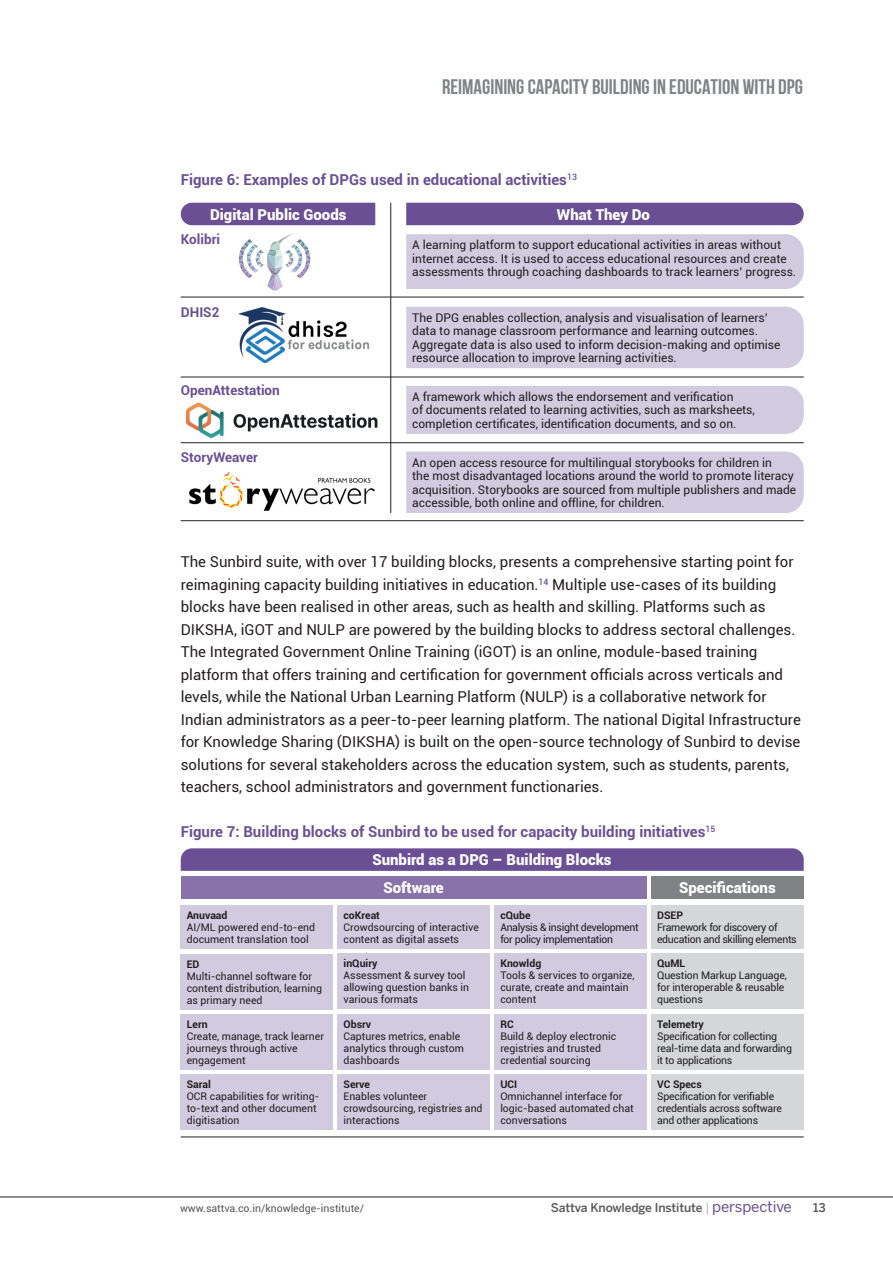
<style>
.page{position:relative;width:893px;height:1263px;background:#fff}
.page>*{position:absolute;margin:0;border:0;box-sizing:border-box;transform-origin:0 0}
.t1{font:21px "Bebas Neue Cyrillic";color:#808285}
.Body_Text{font:15px/22.5px "Roboto";color:#231f20}
.Body_Text-2{font:700 15px "Roboto";color:#6a4f94}
.Body_Text-3{font:900 15px "Roboto";color:#fff}
.Body_Text-4{font:700 13.5px "Roboto";color:#6a4f94}
.Body_Text-5{font:12px/13.5px "Roboto";color:#231f20}
.t2{font:500 12px "Benton Sans";letter-spacing:-.01em;color:#57585a}
.Body_Text-6{font:10.5px/12px "Roboto";color:#231f20}
.Body_Text-7{font:10.5px/12px "Roboto";letter-spacing:-.02em;color:#231f20}
.Body_Text-8{font:10.5px/12px "Roboto";letter-spacing:-.03em;color:#231f20}
.Body_Text-9{font:700 10.5px "Roboto";color:#231f20}
.t3{font:10.5px "Roboto";color:#57585a}
.s1{font-weight:300;color:#808285}
.s2{font-weight:400;font-size:15px;color:#6b4f94}
</style>
<div class="page">
<hr style="left:0;top:1197px;width:893px;height:1px;background:#231f20">
<img style="left:189px;top:472px;width:186px;height:39px">
<hr style="left:181px;top:520px;width:623px;height:1px;background:#231f20">
<hr style="left:181px;top:1137px;width:623px;height:1px;background:#231f20">
<div style="left:181px;top:203px;width:194px;height:22px;background:#6a4f94"></div>
<div style="left:406px;top:203px;width:398px;height:22px;background:#6a4f94"></div>
<svg style="left:181px;top:848px;width:623px;height:23px;background:#6d5396"></svg>
<div style="left:181px;top:876px;width:465px;height:23px;background:#8872a9"></div>
<div style="left:651px;top:876px;width:153px;height:23px;background:#808285"></div>
<div style="left:406px;top:234px;width:398px;height:55px;background:#d2cadf"></div>
<div style="left:406px;top:307px;width:398px;height:61px;background:#d2cadf"></div>
<div style="left:406px;top:386px;width:398px;height:48px;background:#d2cadf"></div>
<div style="left:406px;top:452px;width:398px;height:61px;background:#d2cadf"></div>
<div style="left:181px;top:954px;width:152px;height:56px;background:#d2cadf"></div>
<div style="left:181px;top:1014px;width:152px;height:56px;background:#d2cadf"></div>
<div style="left:181px;top:1074px;width:152px;height:56px;background:#d2cadf"></div>
<div style="left:338px;top:905px;width:152px;height:44px;background:#d2cadf"></div>
<div style="left:338px;top:953px;width:152px;height:56px;background:#d2cadf"></div>
<div style="left:338px;top:1014px;width:152px;height:55px;background:#d2cadf"></div>
<div style="left:338px;top:1074px;width:152px;height:56px;background:#d2cadf"></div>
<div style="left:494px;top:905px;width:152px;height:44px;background:#d2cadf"></div>
<div style="left:494px;top:953px;width:152px;height:56px;background:#d2cadf"></div>
<div style="left:494px;top:1014px;width:152px;height:55px;background:#d2cadf"></div>
<div style="left:494px;top:1074px;width:152px;height:56px;background:#d2cadf"></div>
<div style="left:651px;top:905px;width:152px;height:44px;background:#d5d6d8"></div>
<div style="left:651px;top:953px;width:152px;height:56px;background:#d5d6d8"></div>
<div style="left:651px;top:1014px;width:152px;height:55px;background:#d5d6d8"></div>
<div style="left:651px;top:1074px;width:152px;height:56px;background:#d5d6d8"></div>
<svg style="left:239px;top:233px;width:71px;height:57px"></svg>
<hr style="left:181px;top:297px;width:623px;height:1px;background:#231f20">
<hr style="left:181px;top:377px;width:623px;height:1px;background:#231f20">
<hr style="left:181px;top:442px;width:623px;height:1px;background:#231f20">
<hr style="left:390px;top:203px;width:1px;height:310px;background:#231f20">
<img style="left:239px;top:308px;width:130px;height:54px">
<img style="left:185px;top:402px;width:193px;height:36px">
<div style="left:181px;top:905px;width:152px;height:44px;background:#d2cadf"></div>
<h1 class="t1" style="left:442px;top:75px;width:362px">REIMAGINING CAPACITY BUILDING IN EDUCATION WITH DPG</h1>
<p class="Body_Text-2" style="left:181px;top:169px;width:398px">Figure 6: Examples of DPGs used in educational activities<sup>13</sup></p>
<p class="Body_Text-3" style="left:210px;top:204px;width:138px">Digital Public Goods</p>
<p class="Body_Text-3" style="left:557px;top:204px;width:95px">What They Do</p>
<p class="Body_Text-4" style="left:181px;top:230px;width:41px">Kolibri</p>
<p class="Body_Text-4" style="left:181px;top:302px;width:40px">DHIS2</p>
<p class="Body_Text-4" style="left:181px;top:381px;width:100px">OpenAttestation</p>
<p class="Body_Text-4" style="left:181px;top:447px;width:78px">StoryWeaver</p>
<p class="Body_Text-5" style="left:412px;top:238px;width:385px">A learning platform to support educational activities in areas without internet access. It is used to access educational resources and create assessments through coaching dashboards to track learners’ progress.</p>
<p class="Body_Text-5" style="left:412px;top:310px;width:370px">The DPG enables collection, analysis and visualisation of learners’ data to manage classroom performance and learning outcomes.<br>Aggregate data is also used to inform decision-making and optimise resource allocation to improve learning activities.</p>
<p class="Body_Text-5" style="left:412px;top:389px;width:344px">A framework which allows the endorsement and verification<br>of documents related to learning activities, such as marksheets, completion certificates, identification documents, and so on.</p>
<p class="Body_Text-5" style="left:412px;top:455px;width:385px">An open access resource for multilingual storybooks for children in<br>the most disadvantaged locations around the world to promote literacy acquisition. Storybooks are sourced from multiple publishers and made accessible, both online and offline, for children.</p>
<p class="Body_Text" style="left:181px;top:550px;width:622px">The Sunbird suite, with over 17 building blocks, presents a comprehensive starting point for reimagining capacity building initiatives in education.<sup>14</sup> Multiple use-cases of its building blocks have been realised in other areas, such as health and skilling. Platforms such as DIKSHA, iGOT and NULP are powered by the building blocks to address sectoral challenges.<br>The Integrated Government Online Training (iGOT) is an online, module-based training platform that offers training and certification for government officials across verticals and levels, while the National Urban Learning Platform (NULP) is a collaborative network for Indian administrators as a peer-to-peer learning platform. The national Digital Infrastructure for Knowledge Sharing (DIKSHA) is built on the open-source technology of Sunbird to devise solutions for several stakeholders across the education system, such as students, parents, teachers, school administrators and government functionaries.</p>
<p class="Body_Text-2" style="left:181px;top:821px;width:536px">Figure 7: Building blocks of Sunbird to be used for capacity building initiatives<sup>15</sup></p>
<p class="Body_Text-9" style="left:187px;top:908px;width:42px">Anuvaad</p>
<p class="Body_Text-6" style="left:187px;top:921px;width:130px">AI/ML powered end-to-end document translation tool</p>
<p class="Body_Text-9" style="left:187px;top:956px;width:14px">ED</p>
<p class="Body_Text-6" style="left:187px;top:969px;width:137px">Multi-channel software for content distribution, learning as primary need</p>
<p class="Body_Text-9" style="left:187px;top:1017px;width:22px">Lern</p>
<p class="Body_Text-6" style="left:187px;top:1030px;width:139px">Create, manage, track learner journeys through active engagement</p>
<p class="Body_Text-9" style="left:187px;top:1077px;width:26px">Saral</p>
<p class="Body_Text-6" style="left:187px;top:1090px;width:134px">OCR capabilities for writing&shy;to-text and other document digitisation</p>
<p class="Body_Text-3" style="left:372px;top:849px;width:241px">Sunbird as a DPG – Building Blocks</p>
<p class="Body_Text-3" style="left:383px;top:877px;width:62px">Software</p>
<p class="Body_Text-3" style="left:679px;top:877px;width:98px">Specifications</p>
<p class="Body_Text-9" style="left:344px;top:908px;width:38px">coKreat</p>
<p class="Body_Text-6" style="left:344px;top:921px;width:137px">Crowdsourcing of interactive content as digital assets</p>
<p class="Body_Text-9" style="left:344px;top:956px;width:36px">inQuiry</p>
<p class="Body_Text-6" style="left:344px;top:969px;width:127px">Assessment &amp; survey tool allowing question banks in various formats</p>
<p class="Body_Text-9" style="left:344px;top:1016px;width:29px">Obsrv</p>
<p class="Body_Text-6" style="left:344px;top:1029px;width:122px">Captures metrics, enable analytics through custom dashboards</p>
<p class="Body_Text-9" style="left:344px;top:1076px;width:28px">Serve</p>
<p class="Body_Text-6" style="left:344px;top:1089px;width:141px">Enables volunteer crowdsourcing, registries and interactions</p>
<p class="Body_Text-9" style="left:500px;top:908px;width:32px">cQube</p>
<p class="Body_Text-8" style="left:500px;top:921px;width:140px">Analysis &amp; insight development for policy implementation</p>
<p class="Body_Text-9" style="left:500px;top:956px;width:42px">Knowldg</p>
<p class="Body_Text-6" style="left:500px;top:969px;width:136px">Tools &amp; services to organize, curate, create and maintain content</p>
<p class="Body_Text-9" style="left:500px;top:1016px;width:15px">RC</p>
<p class="Body_Text-6" style="left:500px;top:1029px;width:117px">Build &amp; deploy electronic registries and trusted credential sourcing</p>
<p class="Body_Text-9" style="left:500px;top:1076px;width:18px">UCI</p>
<p class="Body_Text-6" style="left:500px;top:1089px;width:135px">Omnichannel interface for logic-based automated chat conversations</p>
<p class="Body_Text-9" style="left:657px;top:908px;width:27px">DSEP</p>
<p class="Body_Text-8" style="left:657px;top:921px;width:141px">Framework for discovery of education and skilling elements</p>
<p class="Body_Text-9" style="left:657px;top:956px;width:30px">QuML</p>
<p class="Body_Text-6" style="left:657px;top:969px;width:131px">Question Markup Language, for interoperable &amp; reusable questions</p>
<p class="Body_Text-9" style="left:657px;top:1016px;width:48px">Telemetry</p>
<p class="Body_Text-7" style="left:657px;top:1029px;width:136px">Specification for collecting real-time data and forwarding it to applications</p>
<p class="Body_Text-9" style="left:657px;top:1076px;width:46px">VC Specs</p>
<p class="Body_Text-7" style="left:657px;top:1089px;width:126px">Specification for verifiable credentials across software and other applications</p>
<p class="t3" style="left:180px;top:1201px;width:186px">www.sattva.co.in/knowledge-institute/</p>
<p class="t2" style="left:551px;top:1200px;width:242px">Sattva Knowledge Institute <span class="s1">|</span> <span class="s2">perspective</span></p>
<p class="t2" style="left:813px;top:1200px;width:14px">13</p>
</div>
